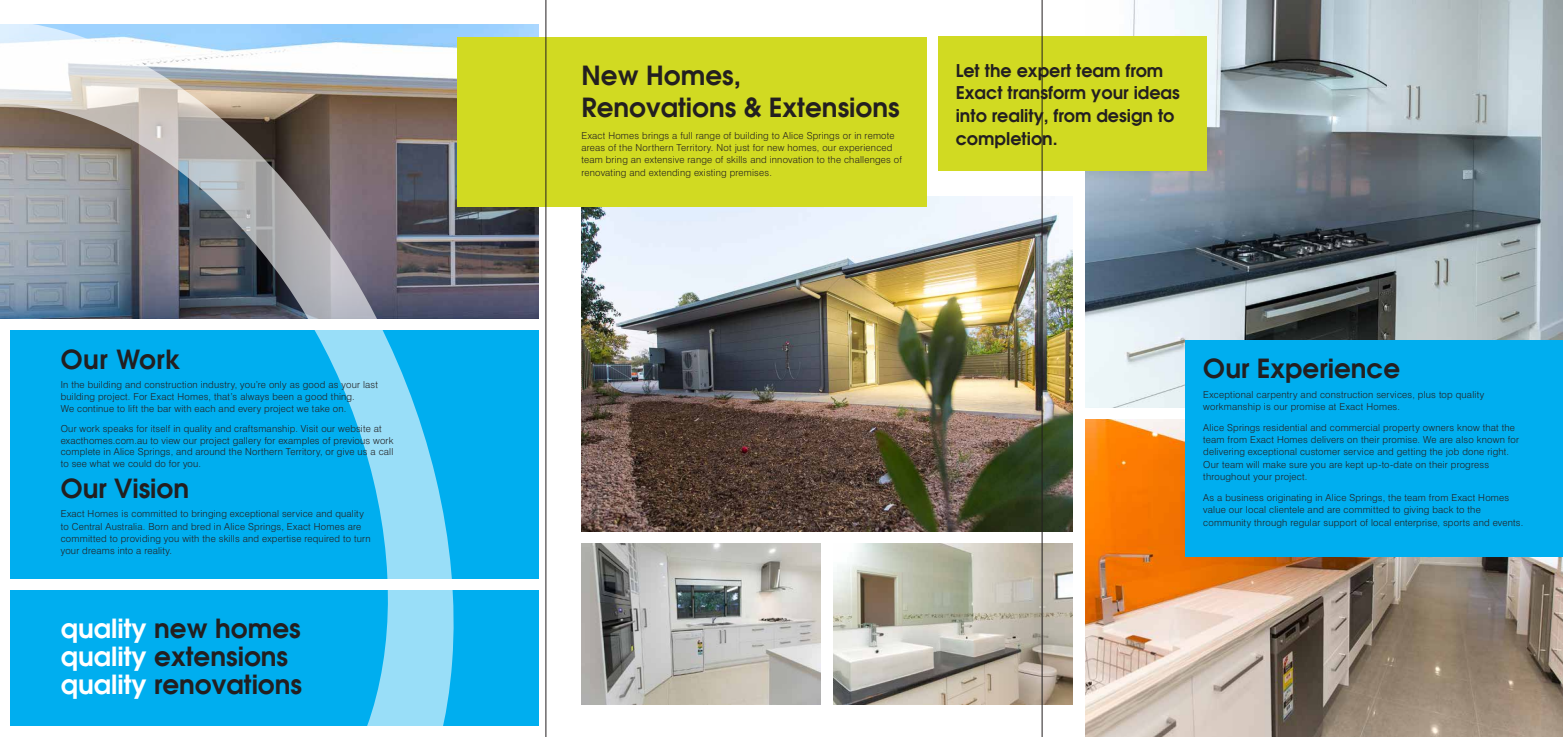
<style>
.page{position:relative;width:1563px;height:737px;background:#fff}
.page>*{position:absolute;margin:0;border:0;box-sizing:border-box;transform-origin:0 0}
.t1{font:600 26.25px/28px "Avant Garde";color:#231f20}
.t2{font:600 17.5px/22.8px "Avant Garde";color:#231f20}
.t3{font:300 9.62px/12.2px "Swiss 721 BT";letter-spacing:.02em;color:#231f20}
.s1{color:#fff}
</style>
<div class="page">
<img style="left:454px;top:25px;width:85px;height:293px">
<img style="left:1085px;top:0;width:478px;height:407px">
<img style="left:581px;top:197px;width:492px;height:334px">
<div style="left:938px;top:36px;width:269px;height:135px;background:#d1da22"></div>
<div style="left:457px;top:37px;width:469px;height:169px;background:#d1da22"></div>
<div style="left:11px;top:590px;width:528px;height:135px;background:#00aeef"></div>
<div style="left:11px;top:330px;width:528px;height:248px;background:#00aeef"></div>
<img style="left:1085px;top:419px;width:478px;height:318px">
<svg style="left:0;top:24px;width:454px;height:702px"></svg>
<img style="left:581px;top:543px;width:240px;height:161px">
<img style="left:833px;top:543px;width:240px;height:161px">
<div style="left:1186px;top:340px;width:377px;height:216px;background:#00aeef"></div>
<hr style="left:546px;top:0;width:1px;height:737px;background:#231f20">
<hr style="left:1042px;top:0;width:1px;height:737px;background:#231f20">
<h1 class="t1" style="left:61px;top:344px;width:121px">Our Work</h1>
<p class="t3" style="left:61px;top:378px;width:319px">In the building and construction industry, you’re only as good as your last building project. For Exact Homes, that’s always been a good thing.<br>We continue to lift the bar with each and every project we take on.</p>
<p class="t3" style="left:61px;top:423px;width:334px;line-height:11.4px">Our work speaks for itself in quality and craftsmanship. Visit our website at exacthomes.com.au to view our project gallery for examples of previous work complete in Alice Springs, and around the Northern Territory, or give us a call to see what we could do for you.</p>
<h1 class="t1" style="left:61px;top:474px;width:130px">Our Vision</h1>
<p class="t3" style="left:61px;top:507px;width:311px">Exact Homes is committed to bringing exceptional service and quality to Central Australia. Born and bred in Alice Springs, Exact Homes are committed to providing you with the skills and expertise required to turn your dreams into a reality.</p>
<h1 class="t1" style="left:61px;top:613px;width:243px"><span class="s1">quality</span> new homes <span class="s1">quality</span> extensions <span class="s1">quality</span> renovations</h1>
<h1 class="t1" style="left:581px;top:59px;width:320px;line-height:31.5px">New Homes,<br>Renovations &amp; Extensions</h1>
<p class="t3" style="left:581px;top:129px;width:322px">Exact Homes brings a full range of building to Alice Springs or in remote areas of the Northern Territory. Not just for new homes, our experienced team bring an extensive range of skills and innovation to the challenges of renovating and extending existing premises.</p>
<h2 class="t2" style="left:956px;top:58px;width:226px">Let the expert team from<br>Exact transform your ideas into reality, from design to completion.</h2>
<h1 class="t1" style="left:1203px;top:354px;width:198px">Our Experience</h1>
<p class="t3" style="left:1203px;top:388px;width:282px">Exceptional carpentry and construction services, plus top quality workmanship is our promise at Exact Homes.</p>
<p class="t3" style="left:1203px;top:421px;width:317px">Alice Springs residential and commercial property owners know that the team from Exact Homes delivers on their promise. We are also known for delivering exceptional customer service and getting the job done right.<br>Our team will make sure you are kept up-to-date on their progress throughout your project.</p>
<p class="t3" style="left:1203px;top:491px;width:321px">As a business originating in Alice Springs, the team from Exact Homes value our local clientele and are committed to giving back to the community through regular support of local enterprise, sports and events.</p>
</div>
